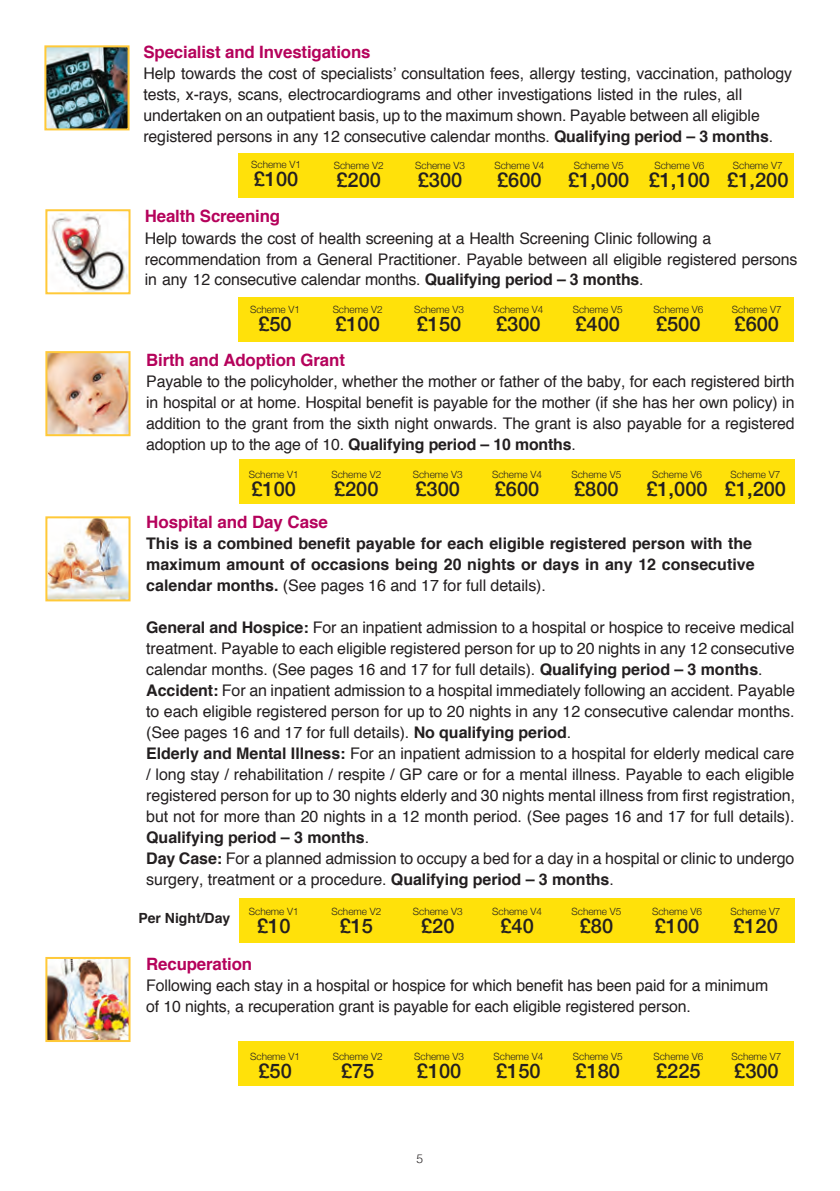
<style>
.page{position:relative;width:840px;height:1191px;background:#fff}
.page>*{position:absolute;margin:0;border:0;box-sizing:border-box;transform-origin:0 0}
.t1{font:500 20px "Helvetica Neue";color:#231f20}
.t2{font:700 17px "Helvetica";letter-spacing:-.01em;color:#b5025b}
.t3{font:16px/21px "Helvetica";letter-spacing:-.005em;color:#231f20}
.t4{font:700 16px/20.8px "Helvetica";letter-spacing:-.005em;color:#231f20}
.t5{font:700 14px "Helvetica";color:#231f20}
.t6{font:300 12px "Helvetica";color:#231f20}
.t7{font:300 10px "Helvetica Neue";color:#231f20}
.s1{font-weight:700}
.s2{font-weight:400}
</style>
<div class="page">
<div style="left:239px;top:459px;width:555px;height:45px;background:#ffe10a"></div>
<div style="left:238px;top:297px;width:555px;height:45px;background:#ffe10a"></div>
<div style="left:238px;top:153px;width:555px;height:45px;background:#ffe10a"></div>
<div style="left:239px;top:1041px;width:554px;height:45px;background:#ffe10a"></div>
<div style="left:239px;top:898px;width:555px;height:45px;background:#ffe10a"></div>
<img style="left:48px;top:354px;width:79px;height:79px">
<div style="left:45px;top:351px;width:85px;height:85px;border:2px solid #ffc938"></div>
<img style="left:48px;top:960px;width:79px;height:79px">
<div style="left:45px;top:957px;width:85px;height:85px;border:2px solid #ffc938"></div>
<img style="left:48px;top:519px;width:79px;height:79px">
<div style="left:45px;top:516px;width:85px;height:85px;border:2px solid #ffc938"></div>
<img style="left:47px;top:48px;width:79px;height:79px">
<div style="left:44px;top:45px;width:85px;height:85px;border:2px solid #ffc938"></div>
<img style="left:51px;top:213px;width:76px;height:78px">
<div style="left:45px;top:209px;width:85px;height:85px;border:2px solid #ffc938"></div>
<p class="t2" style="left:143px;top:38px;width:228px">Specialist and Investigations</p>
<p class="t3" style="left:143px;top:64px;width:649px">Help towards the cost of specialists’ consultation fees, allergy testing, vaccination, pathology tests, x-rays, scans, electrocardiograms and other investigations listed in the rules, all undertaken on an outpatient basis, up to the maximum shown. Payable between all eligible registered persons in any 12 consecutive calendar months. <span class="s1">Qualifying period – 3 months</span>.</p>
<p class="t7" style="left:251px;top:157px;width:51px">Scheme V1</p>
<p class="t1" style="left:254px;top:163px;width:46px">£100</p>
<p class="t7" style="left:333px;top:157px;width:51px">Scheme V2</p>
<p class="t1" style="left:336px;top:163px;width:46px">£200</p>
<p class="t7" style="left:415px;top:157px;width:51px">Scheme V3</p>
<p class="t1" style="left:417px;top:163px;width:46px">£300</p>
<p class="t7" style="left:494px;top:157px;width:51px">Scheme V4</p>
<p class="t1" style="left:497px;top:163px;width:46px">£600</p>
<p class="t7" style="left:654px;top:157px;width:51px">Scheme V6</p>
<p class="t1" style="left:648px;top:163px;width:63px">£1,100</p>
<p class="t7" style="left:573px;top:157px;width:51px">Scheme V5</p>
<p class="t1" style="left:568px;top:163px;width:63px">£1,000</p>
<p class="t7" style="left:732px;top:157px;width:51px">Scheme V7</p>
<p class="t1" style="left:726px;top:163px;width:63px">£1,200</p>
<p class="t2" style="left:145px;top:203px;width:137px">Health Screening</p>
<p class="t3" style="left:145px;top:228px;width:653px">Help towards the cost of health screening at a Health Screening Clinic following a recommendation from a General Practitioner. Payable between all eligible registered persons in any 12 consecutive calendar months. <span class="s1">Qualifying period – 3 months</span>.</p>
<p class="t7" style="left:250px;top:301px;width:51px">Scheme V1</p>
<p class="t1" style="left:258px;top:308px;width:35px">£50</p>
<p class="t7" style="left:332px;top:301px;width:51px">Scheme V2</p>
<p class="t1" style="left:335px;top:308px;width:46px">£100</p>
<p class="t7" style="left:414px;top:301px;width:51px">Scheme V3</p>
<p class="t1" style="left:416px;top:308px;width:46px">£150</p>
<p class="t7" style="left:493px;top:301px;width:51px">Scheme V4</p>
<p class="t1" style="left:496px;top:308px;width:46px">£300</p>
<p class="t7" style="left:572px;top:301px;width:51px">Scheme V5</p>
<p class="t1" style="left:575px;top:308px;width:46px">£400</p>
<p class="t7" style="left:653px;top:301px;width:51px">Scheme V6</p>
<p class="t1" style="left:655px;top:308px;width:46px">£500</p>
<p class="t7" style="left:731px;top:301px;width:51px">Scheme V7</p>
<p class="t1" style="left:734px;top:308px;width:46px">£600</p>
<p class="t2" style="left:146px;top:346px;width:200px">Birth and Adoption Grant</p>
<p class="t3" style="left:146px;top:371px;width:649px;text-align:justify">Payable to the policyholder, whether the mother or father of the baby, for each registered birth in hospital or at home. Hospital benefit is payable for the mother (if she has her own policy) in addition to the grant from the sixth night onwards. The grant is also payable for a registered adoption up to the age of 10. <span class="s1">Qualifying period – 10 months</span>.</p>
<p class="t7" style="left:249px;top:466px;width:51px">Scheme V1</p>
<p class="t1" style="left:251px;top:472px;width:46px">£100</p>
<p class="t7" style="left:331px;top:466px;width:51px">Scheme V2</p>
<p class="t1" style="left:334px;top:472px;width:46px">£200</p>
<p class="t7" style="left:412px;top:466px;width:51px">Scheme V3</p>
<p class="t1" style="left:415px;top:472px;width:46px">£300</p>
<p class="t7" style="left:492px;top:466px;width:51px">Scheme V4</p>
<p class="t1" style="left:494px;top:472px;width:46px">£600</p>
<p class="t7" style="left:571px;top:466px;width:51px">Scheme V5</p>
<p class="t1" style="left:573px;top:472px;width:46px">£800</p>
<p class="t7" style="left:651px;top:466px;width:51px">Scheme V6</p>
<p class="t1" style="left:646px;top:472px;width:63px">£1,000</p>
<p class="t7" style="left:730px;top:466px;width:51px">Scheme V7</p>
<p class="t1" style="left:724px;top:472px;width:63px">£1,200</p>
<p class="t2" style="left:146px;top:508px;width:183px">Hospital and Day Case</p>
<p class="t4" style="left:146px;top:533px;width:609px">This is a combined benefit payable for each eligible registered person with the maximum amount of occasions being 20 nights or days in any 12 consecutive calendar months. <span class="s2">(See pages 16 and 17 for full details).</span></p>
<p class="t3" style="left:146px;top:617px;width:650px"><span class="s1">General and Hospice:</span> For an inpatient admission to a hospital or hospice to receive medical treatment. Payable to each eligible registered person for up to 20 nights in any 12 consecutive calendar months. (See pages 16 and 17 for full details). <span class="s1">Qualifying period – 3 months</span>.<br><span class="s1">Accident:</span> For an inpatient admission to a hospital immediately following an accident. Payable to each eligible registered person for up to 20 nights in any 12 consecutive calendar months. (See pages 16 and 17 for full details). <span class="s1">No qualifying period</span>.<br><span class="s1">Elderly and Mental Illness:</span> For an inpatient admission to a hospital for elderly medical care / long stay / rehabilitation / respite / GP care or for a mental illness. Payable to each eligible registered person for up to 30 nights elderly and 30 nights mental illness from first registration, but not for more than 20 nights in a 12 month period. (See pages 16 and 17 for full details).<br><span class="s1">Qualifying period – 3 months</span>.<br><span class="s1">Day Case:</span> For a planned admission to occupy a bed for a day in a hospital or clinic to undergo surgery, treatment or a procedure. <span class="s1">Qualifying period – 3 months</span>.</p>
<p class="t7" style="left:249px;top:903px;width:51px">Scheme V1</p>
<p class="t1" style="left:257px;top:909px;width:35px">£10</p>
<p class="t7" style="left:331px;top:903px;width:51px">Scheme V2</p>
<p class="t1" style="left:339px;top:909px;width:35px">£15</p>
<p class="t7" style="left:412px;top:903px;width:51px">Scheme V3</p>
<p class="t1" style="left:421px;top:909px;width:35px">£20</p>
<p class="t7" style="left:492px;top:903px;width:51px">Scheme V4</p>
<p class="t1" style="left:500px;top:909px;width:35px">£40</p>
<p class="t7" style="left:571px;top:903px;width:51px">Scheme V5</p>
<p class="t1" style="left:579px;top:909px;width:35px">£80</p>
<p class="t7" style="left:651px;top:903px;width:51px">Scheme V6</p>
<p class="t1" style="left:654px;top:909px;width:46px">£100</p>
<p class="t7" style="left:730px;top:903px;width:51px">Scheme V7</p>
<p class="t1" style="left:733px;top:909px;width:46px">£120</p>
<p class="t5" style="left:138px;top:907px;width:93px">Per Night/Day</p>
<p class="t2" style="left:146px;top:950px;width:107px">Recuperation</p>
<p class="t3" style="left:146px;top:975px;width:623px">Following each stay in a hospital or hospice for which benefit has been paid for a minimum of 10 nights, a recuperation grant is payable for each eligible registered person.</p>
<p class="t7" style="left:250px;top:1048px;width:51px">Scheme V1</p>
<p class="t1" style="left:258px;top:1055px;width:35px">£50</p>
<p class="t7" style="left:332px;top:1048px;width:51px">Scheme V2</p>
<p class="t1" style="left:341px;top:1055px;width:35px">£75</p>
<p class="t7" style="left:414px;top:1048px;width:51px">Scheme V3</p>
<p class="t1" style="left:416px;top:1055px;width:46px">£100</p>
<p class="t7" style="left:493px;top:1048px;width:51px">Scheme V4</p>
<p class="t1" style="left:496px;top:1055px;width:46px">£150</p>
<p class="t7" style="left:572px;top:1048px;width:51px">Scheme V5</p>
<p class="t1" style="left:575px;top:1055px;width:46px">£180</p>
<p class="t6" style="left:416px;top:1148px;width:8px">5</p>
<p class="t7" style="left:653px;top:1048px;width:51px">Scheme V6</p>
<p class="t1" style="left:655px;top:1055px;width:46px">£225</p>
<p class="t7" style="left:731px;top:1048px;width:51px">Scheme V7</p>
<p class="t1" style="left:733px;top:1055px;width:46px">£300</p>
</div>
